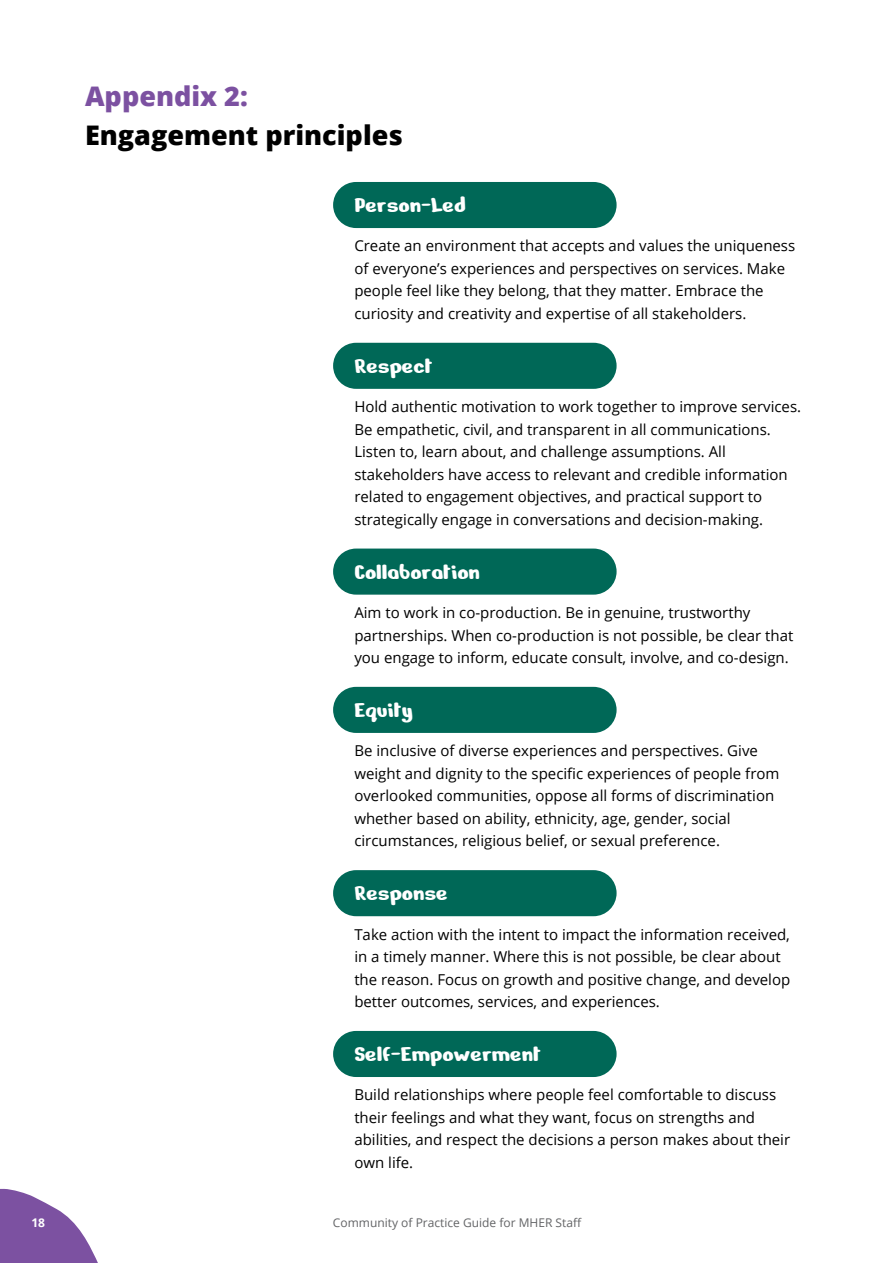
<style>
.page{position:relative;width:893px;height:1263px;background:#fff}
.page>*{position:absolute;margin:0;border:0;box-sizing:border-box;transform-origin:0 0}
.t1{font:800 27px "Open Sans";color:#000}
.t2{font:800 27px "Open Sans";color:#7c51a1}
.t3{font:24px "Nerko One";color:#fff}
.t4{font:15px/22.5px "Open Sans";color:#000}
.t5{font:12px "Open Sans";color:#636466}
.t6{font:700 12px "Open Sans";color:#fff}
</style>
<div class="page">
<div style="left:333px;top:182px;width:284px;height:46px;background:#006857;border-radius:23px"></div>
<div style="left:333px;top:343px;width:284px;height:46px;background:#006857;border-radius:23px"></div>
<div style="left:333px;top:548px;width:284px;height:47px;background:#006857;border-radius:23px"></div>
<div style="left:333px;top:687px;width:284px;height:46px;background:#006857;border-radius:23px"></div>
<div style="left:333px;top:870px;width:284px;height:46px;background:#006857;border-radius:23px"></div>
<div style="left:333px;top:1031px;width:284px;height:46px;background:#006857;border-radius:23px"></div>
<svg style="left:0;top:1188px;width:98px;height:75px"></svg>
<h1 class="t2" style="left:85px;top:75px;width:164px">Appendix 2:</h1>
<h1 class="t1" style="left:85px;top:114px;width:319px">Engagement principles</h1>
<h2 class="t3" style="left:354px;top:189px;width:113px">Person-Led</h2>
<p class="t4" style="left:354px;top:234px;width:442px">Create an environment that accepts and values the uniqueness of everyone’s experiences and perspectives on services. Make people feel like they belong, that they matter. Embrace the curiosity and creativity and expertise of all stakeholders.</p>
<h2 class="t3" style="left:354px;top:350px;width:80px">Respect</h2>
<p class="t4" style="left:354px;top:395px;width:448px">Hold authentic motivation to work together to improve services.<br>Be empathetic, civil, and transparent in all communications.<br>Listen to, learn about, and challenge assumptions. All stakeholders have access to relevant and credible information related to engagement objectives, and practical support to strategically engage in conversations and decision-making.</p>
<h2 class="t3" style="left:354px;top:556px;width:127px">Collaboration</h2>
<p class="t4" style="left:354px;top:601px;width:440px">Aim to work in co-production. Be in genuine, trustworthy partnerships. When co-production is not possible, be clear that you engage to inform, educate consult, involve, and co-design.</p>
<h2 class="t3" style="left:354px;top:694px;width:60px">Equity</h2>
<p class="t4" style="left:354px;top:739px;width:427px">Be inclusive of diverse experiences and perspectives. Give weight and dignity to the specific experiences of people from overlooked communities, oppose all forms of discrimination whether based on ability, ethnicity, age, gender, social circumstances, religious belief, or sexual preference.</p>
<h2 class="t3" style="left:354px;top:878px;width:95px">Response</h2>
<p class="t4" style="left:354px;top:922px;width:437px">Take action with the intent to impact the information received, in a timely manner. Where this is not possible, be clear about the reason. Focus on growth and positive change, and develop better outcomes, services, and experiences.</p>
<h2 class="t3" style="left:354px;top:1038px;width:188px">Self-Empowerment</h2>
<p class="t4" style="left:354px;top:1083px;width:437px">Build relationships where people feel comfortable to discuss their feelings and what they want, focus on strengths and abilities, and respect the decisions a person makes about their own life.</p>
<p class="t6" style="left:31px;top:1214px;width:15px">18</p>
<p class="t5" style="left:333px;top:1214px;width:250px">Community of Practice Guide for MHER Staff</p>
</div>
